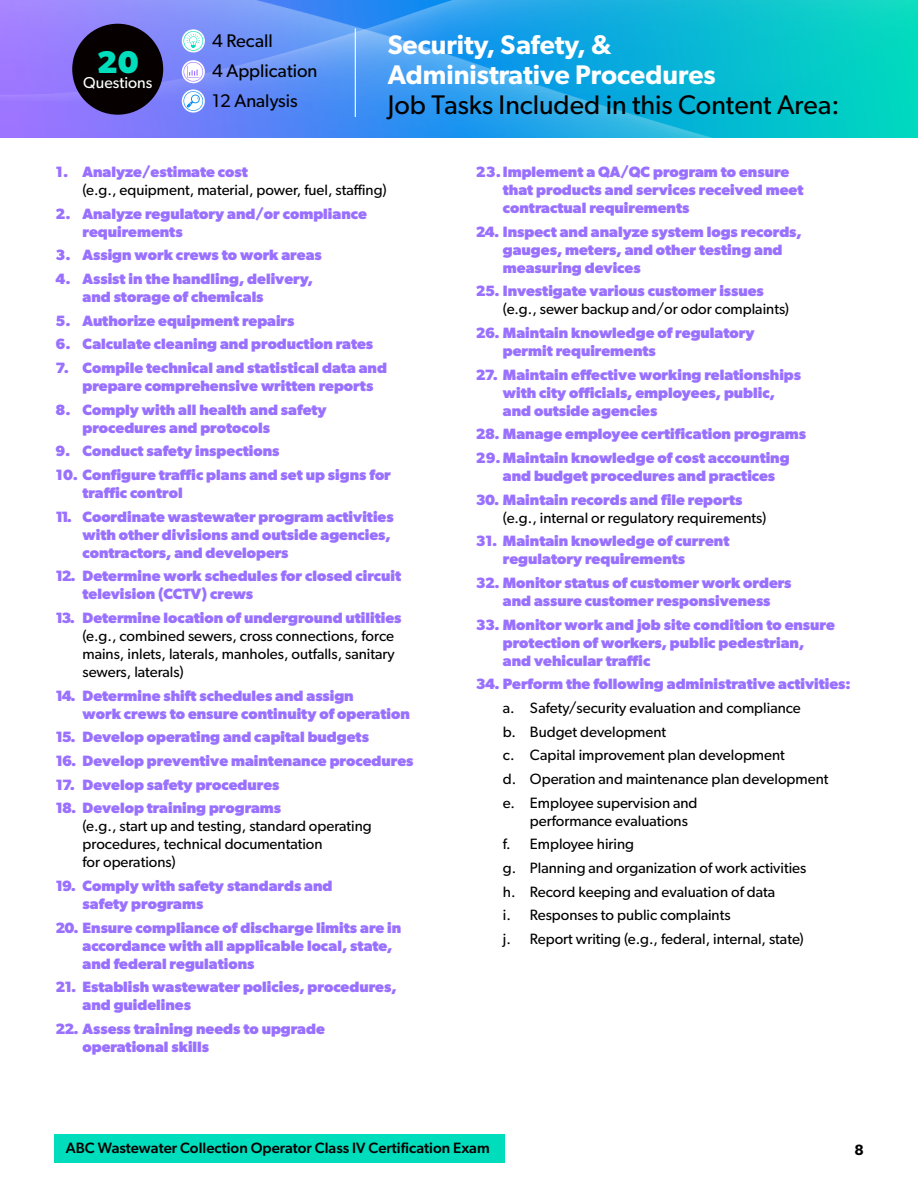
<style>
.page{position:relative;width:918px;height:1188px;background:#fff}
.page>*{position:absolute;margin:0;border:0;box-sizing:border-box;transform-origin:0 0}
.t1{font:700 31.5px "Gibson";color:#00ddbc}
.t2{font:600 27px/30px "Gibson";color:#fff}
.t3{font:27px "Gibson";color:#000}
.t4{font:18.3px/29.8px "Gibson";color:#000}
.t5{font:15.9px "Gibson";color:#fff}
.t6{font:700 15px/18px "Gibson";color:#9a71ff}
.t7{font:15px/23.7px "Gibson";color:#000}
.t8{font:500 15px "Gibson";color:#000}
.t9{font:600 15px "Gibson";color:#000}
</style>
<div class="page">
<div style="left:54px;top:1134px;width:450px;height:28px;background:#00ddbc"></div>
<img style="left:891px;top:0;width:27px;height:101px">
<img style="left:0;top:0;width:891px;height:138px">
<hr style="left:355px;top:28px;width:1px;height:89px;background:#fff">
<div style="left:72px;top:24px;width:91px;height:91px;background:#060000;border-radius:50%"></div>
<svg style="left:182px;top:29px;width:23px;height:23px"></svg>
<svg style="left:184px;top:31px;width:19px;height:20px"></svg>
<svg style="left:182px;top:60px;width:23px;height:23px"></svg>
<svg style="left:184px;top:62px;width:19px;height:20px"></svg>
<svg style="left:182px;top:89px;width:23px;height:24px"></svg>
<svg style="left:184px;top:91px;width:19px;height:20px"></svg>
<h1 class="t1" style="left:97px;top:44px;width:43px">20</h1>
<p class="t5" style="left:83px;top:73px;width:71px">Questions</p>
<p class="t4" style="left:212px;top:26px;width:107px">4 Recall<br>4 Application<br>12 Analysis</p>
<h2 class="t2" style="left:388px;top:29px;width:329px">Security, Safety, &amp;<br>Administrative Procedures</h2>
<h2 class="t3" style="left:388px;top:89px;width:453px">Job Tasks Included in this Content Area:</h2>
<p class="t6" style="left:56px;top:162px;width:194px">1. Analyze/estimate cost</p>
<p class="t7" style="left:82px;top:178px;width:306px">(e.g., equipment, material, power, fuel, staffing)</p>
<p class="t6" style="left:82px;top:204px;width:286px;text-indent:-27px">2. Analyze regulatory and/or compliance requirements</p>
<p class="t6" style="left:56px;top:246px;width:268px">3. Assign work crews to work areas</p>
<p class="t6" style="left:82px;top:269px;width:232px;text-indent:-27px">4. Assist in the handling, delivery, and storage of chemicals</p>
<p class="t6" style="left:56px;top:311px;width:240px">5. Authorize equipment repairs</p>
<p class="t6" style="left:56px;top:335px;width:319px">6. Calculate cleaning and production rates</p>
<p class="t6" style="left:82px;top:358px;width:306px;text-indent:-27px">7. Compile technical and statistical data and prepare comprehensive written reports</p>
<p class="t6" style="left:82px;top:400px;width:246px;text-indent:-27px">8. Comply with all health and safety procedures and protocols</p>
<p class="t6" style="left:56px;top:442px;width:225px">9. Conduct safety inspections</p>
<p class="t6" style="left:82px;top:465px;width:310px;text-indent:-27px">10. Configure traffic plans and set up signs for traffic control</p>
<p class="t6" style="left:82px;top:507px;width:313px;text-indent:-27px">11. Coordinate wastewater program activities with other divisions and outside agencies, contractors, and developers</p>
<p class="t6" style="left:82px;top:567px;width:320px;text-indent:-27px">12. Determine work schedules for closed circuit television (CCTV) crews</p>
<p class="t6" style="left:56px;top:608px;width:348px">13. Determine location of underground utilities</p>
<p class="t7" style="left:82px;top:627px;width:314px;line-height:18px;text-align:justify">(e.g., combined sewers, cross connections, force mains, inlets, laterals, manholes, outfalls, sanitary sewers, laterals)</p>
<p class="t6" style="left:82px;top:686px;width:329px;text-indent:-27px">14. Determine shift schedules and assign<br>work crews to ensure continuity of operation</p>
<p class="t6" style="left:56px;top:728px;width:315px">15. Develop operating and capital budgets</p>
<p class="t6" style="left:56px;top:751px;width:359px">16. Develop preventive maintenance procedures</p>
<p class="t6" style="left:56px;top:775px;width:225px">17. Develop safety procedures</p>
<p class="t6" style="left:56px;top:799px;width:227px">18. Develop training programs</p>
<p class="t7" style="left:83px;top:817px;width:291px;line-height:18px">(e.g., start up and testing, standard operating procedures, technical documentation<br>for operations)</p>
<p class="t6" style="left:83px;top:877px;width:252px;text-indent:-27px">19. Comply with safety standards and safety programs</p>
<p class="t6" style="left:83px;top:918px;width:320px;text-indent:-27px">20. Ensure compliance of discharge limits are in accordance with all applicable local, state, and federal regulations</p>
<p class="t6" style="left:83px;top:978px;width:316px;text-indent:-27px">21. Establish wastewater policies, procedures, and guidelines</p>
<p class="t6" style="left:83px;top:1020px;width:244px;text-indent:-27px">22. Assess training needs to upgrade operational skills</p>
<p class="t6" style="left:503px;top:162px;width:302px;text-indent:-27px">23.Implement a QA/QC program to ensure that products and services received meet contractual requirements</p>
<p class="t6" style="left:503px;top:222px;width:300px;text-indent:-27px">24. Inspect and analyze system logs records, gauges, meters, and other testing and measuring devices</p>
<p class="t6" style="left:476px;top:282px;width:289px">25. Investigate various customer issues</p>
<p class="t7" style="left:503px;top:297px;width:288px">(e.g., sewer backup and/or odor complaints)</p>
<p class="t6" style="left:503px;top:323px;width:253px;text-indent:-27px">26. Maintain knowledge of regulatory permit requirements</p>
<p class="t6" style="left:503px;top:365px;width:300px;text-indent:-27px">27. Maintain effective working relationships with city officials, employees, public, and outside agencies</p>
<p class="t6" style="left:476px;top:422px;width:332px;line-height:23.7px">28. Manage employee certification programs<br>29.Maintain knowledge of cost accounting</p>
<p class="t6" style="left:503px;top:466px;width:274px">and budget procedures and practices</p>
<p class="t6" style="left:476px;top:490px;width:268px">30. Maintain records and file reports</p>
<p class="t7" style="left:503px;top:505px;width:265px">(e.g., internal or regulatory requirements)</p>
<p class="t6" style="left:503px;top:532px;width:228px;text-indent:-27px">31. Maintain knowledge of current regulatory requirements</p>
<p class="t6" style="left:476px;top:573px;width:317px;text-align:center">32. Monitor status of customer work orders and assure customer responsiveness</p>
<p class="t6" style="left:503px;top:615px;width:334px;text-indent:-27px">33. Monitor work and job site condition to ensure protection of workers, public pedestrian, and vehicular traffic</p>
<p class="t6" style="left:476px;top:675px;width:376px">34. Perform the following administrative activities:</p>
<p class="t7" style="left:503px;top:696px;width:327px">a. Safety/security evaluation and compliance<br>b. Budget development<br>c. Capital improvement plan development<br>d. Operation and maintenance plan development e. Employee supervision and</p>
<p class="t7" style="left:503px;top:808px;width:305px;text-indent:27px">performance evaluations<br>f. Employee hiring<br>g. Planning and organization of work activities h. Record keeping and evaluation of data<br>i. Responses to public complaints<br>j. Report writing (e.g., federal, internal, state)</p>
<p class="t8" style="left:66px;top:1139px;width:425px">ABC Wastewater Collection Operator Class IV Certification Exam</p>
<p class="t9" style="left:855px;top:1140px;width:11px">8</p>
</div>
